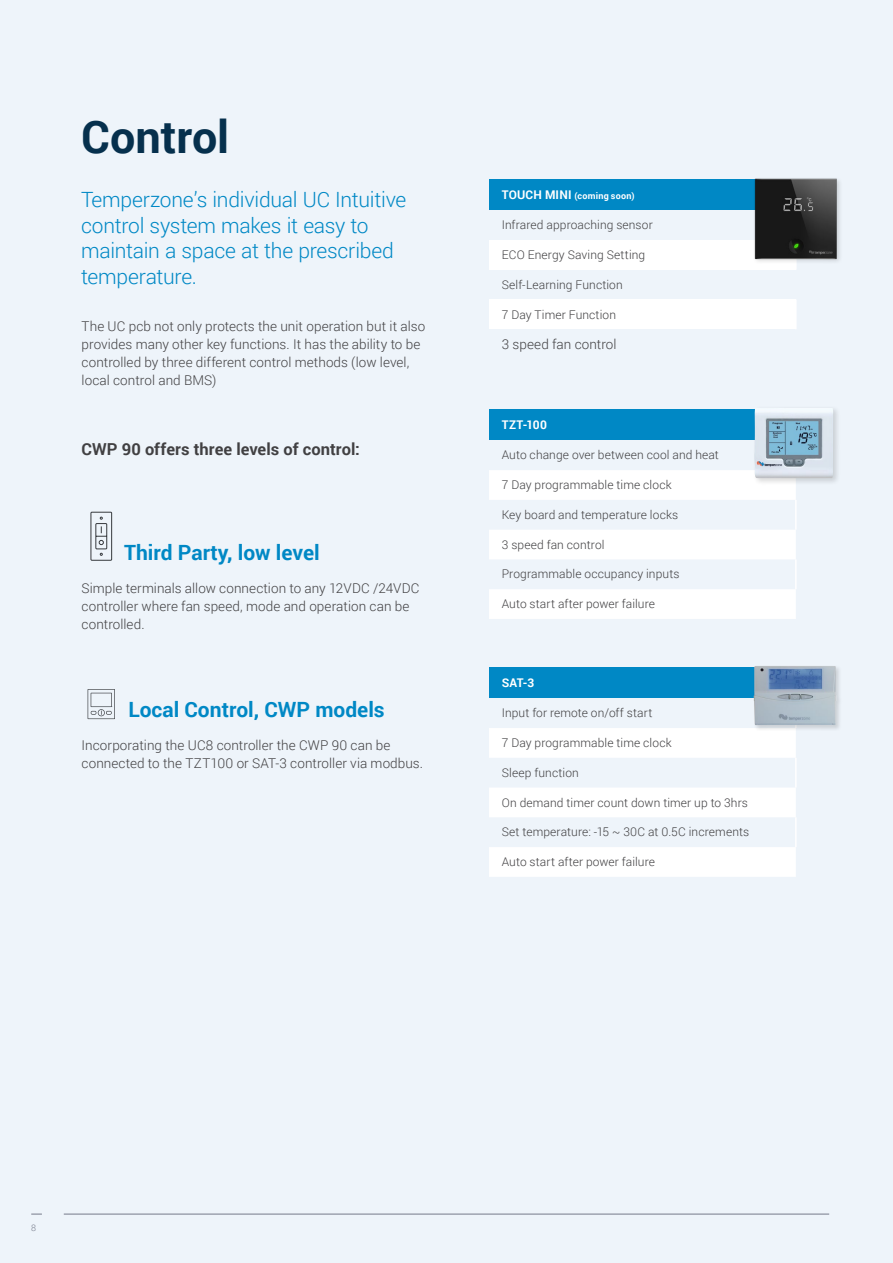
<style>
.page{position:relative;width:893px;height:1263px;background:#eef4fa}
.page>*{position:absolute;margin:0;border:0;box-sizing:border-box;transform-origin:0 0}
.t1{font:700 45px "Roboto";color:#06304d}
.t2{font:300 21px/25.5px "Roboto";letter-spacing:-.01em;color:#0088c5}
.t3{font:700 21px "Roboto";color:#0088c5}
.t4{font:700 16.5px "Roboto";letter-spacing:.005em;color:#414042}
.t5{font:300 13.5px/18px "Roboto";letter-spacing:.005em;color:#414042}
.t6{font:300 12px "Roboto";letter-spacing:.01em;color:#414042}
.t7{font:700 12px "Roboto";letter-spacing:.02em;color:#fff}
.t8{font:700 9px "Roboto";letter-spacing:.025em;color:#fff}
.t9{font:300 9px "Roboto";color:#7b808f}
.s1{font-size:12px}
</style>
<div class="page">
<svg style="left:90px;top:511px;width:22px;height:50px"></svg>
<div style="left:489px;top:179px;width:307px;height:31px;background:#0088c5"></div>
<div style="left:489px;top:240px;width:307px;height:30px;background:#fff"></div>
<div style="left:489px;top:299px;width:307px;height:30px;background:#fff"></div>
<hr style="left:795px;top:299px;width:2px;height:30px;background:#fff">
<hr style="left:795px;top:240px;width:2px;height:30px;background:#fff">
<div style="left:489px;top:409px;width:307px;height:31px;background:#0088c5"></div>
<svg style="left:489px;top:470px;width:307px;height:149px;fill:#fff"></svg>
<hr style="left:795px;top:559px;width:2px;height:30px;background:#fff">
<hr style="left:795px;top:500px;width:2px;height:30px;background:#fff">
<div style="left:752px;top:406px;width:88px;height:79px;background:#000;opacity:.15"></div>
<img style="left:754px;top:408px;width:79px;height:70px">
<div style="left:489px;top:667px;width:307px;height:31px;background:#0088c5"></div>
<svg style="left:489px;top:728px;width:307px;height:149px;fill:#fff"></svg>
<hr style="left:795px;top:817px;width:2px;height:30px;background:#fff">
<hr style="left:795px;top:758px;width:2px;height:29px;background:#fff">
<div style="left:752px;top:664px;width:90px;height:67px;background:#000;opacity:.15"></div>
<img style="left:754px;top:666px;width:82px;height:59px">
<svg style="left:88px;top:689px;width:27px;height:30px"></svg>
<img style="left:754px;top:178px;width:86px;height:85px">
<hr style="left:64px;top:1213px;width:765px;height:1px;background:#7b808f">
<h1 class="t1" style="left:81px;top:105px;width:150px">Control</h1>
<h2 class="t2" style="left:81px;top:186px;width:327px">Temperzone’s individual UC Intuitive control system makes it easy to maintain a space at the prescribed temperature.</h2>
<p class="t5" style="left:82px;top:317px;width:345px">The UC pcb not only protects the unit operation but it also provides many other key functions. It has the ability to be controlled by three different control methods (low level, local control and BMS)</p>
<h3 class="t4" style="left:82px;top:437px;width:280px">CWP 90 offers three levels of control:</h3>
<h2 class="t3" style="left:124px;top:538px;width:197px">Third Party, low level</h2>
<p class="t5" style="left:82px;top:579px;width:340px">Simple terminals allow connection to any 12VDC /24VDC controller where fan speed, mode and operation can be controlled.</p>
<h2 class="t3" style="left:128px;top:695px;width:258px">Local Control, CWP models</h2>
<p class="t5" style="left:82px;top:735px;width:343px">Incorporating the UC8 controller the CWP 90 can be connected to the TZT100 or SAT-3 controller via modbus.</p>
<p class="t8" style="left:502px;top:189px;width:134px"><span class="s1">TOUCH MINI</span> (coming soon)</p>
<p class="t6" style="left:502px;top:217px;width:152px">Infrared approaching sensor</p>
<p class="t6" style="left:502px;top:246px;width:145px">ECO Energy Saving Setting</p>
<p class="t6" style="left:502px;top:276px;width:123px">Self-Learning Function</p>
<p class="t6" style="left:502px;top:306px;width:116px">7 Day Timer Function</p>
<p class="t5" style="left:502px;top:335px;width:116px">3 speed fan control</p>
<p class="t7" style="left:502px;top:416px;width:47px">TZT-100</p>
<p class="t6" style="left:502px;top:447px;width:219px">Auto change over between cool and heat</p>
<p class="t6" style="left:502px;top:477px;width:171px">7 Day programmable time clock</p>
<p class="t6" style="left:502px;top:506px;width:178px">Key board and temperature locks</p>
<p class="t6" style="left:502px;top:536px;width:104px">3 speed fan control</p>
<p class="t6" style="left:502px;top:566px;width:179px">Programmable occupancy inputs</p>
<p class="t6" style="left:502px;top:596px;width:155px">Auto start after power failure</p>
<p class="t7" style="left:502px;top:674px;width:34px">SAT-3</p>
<p class="t6" style="left:502px;top:705px;width:152px">Input for remote on/off start</p>
<p class="t6" style="left:502px;top:734px;width:171px">7 Day programmable time clock</p>
<p class="t6" style="left:502px;top:764px;width:79px">Sleep function</p>
<p class="t6" style="left:502px;top:794px;width:248px">On demand timer count down timer up to 3hrs</p>
<p class="t6" style="left:502px;top:824px;width:249px">Set temperature: -15 ~ 30C at 0.5C increments</p>
<p class="t6" style="left:502px;top:853px;width:155px">Auto start after power failure</p>
<p class="t9" style="left:31px;top:1222px;width:6px">8</p>
</div>
